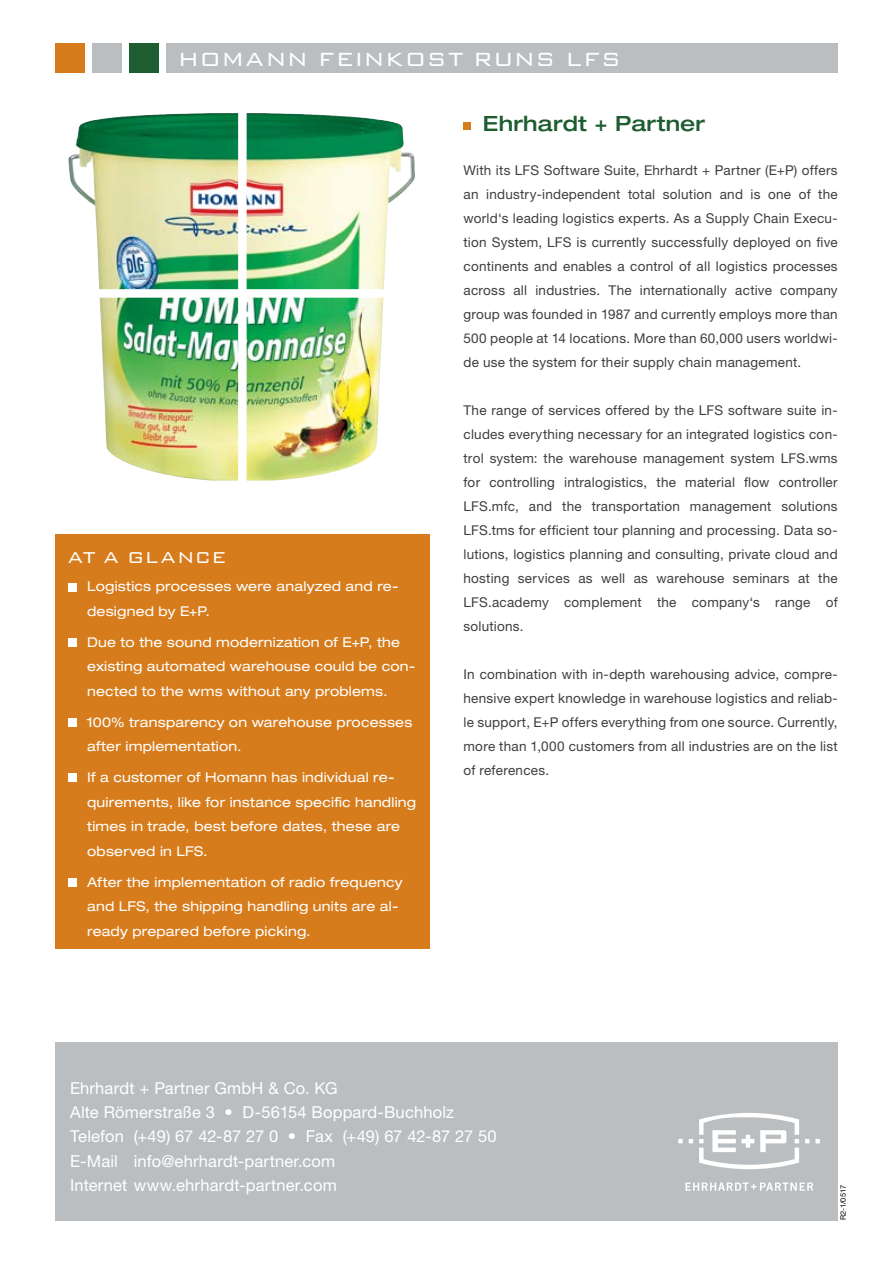
<style>
.page{position:relative;width:893px;height:1263px;background:#fff}
.page>*{position:absolute;margin:0;border:0;box-sizing:border-box;transform-origin:0 0}
.t1{font:300 25.5px "Bank Gothic BT";letter-spacing:.025em;color:#fff}
.t2{font:500 expanded 21px "Helvetica Neue";letter-spacing:.01em;color:#1d5d30}
.t3{font:300 21px "Bank Gothic BT";letter-spacing:.025em;color:#fff}
.t4{font:16.5px/24.3px "Helvetica Neue";letter-spacing:.01em;color:#fff}
.t5{font:13.5px/24px "Helvetica Neue";letter-spacing:.02em;color:#3f3e3e;text-align:justify}
.t6{font:expanded 13.5px/24.5px "Helvetica Neue";letter-spacing:.015em;color:#fff}
.t7{font:7.5px "Helvetica Neue";color:#000}
</style>
<div class="page">
<div style="left:55px;top:43px;width:30px;height:30px;background:#d67c1c"></div>
<div style="left:92px;top:43px;width:30px;height:30px;background:#bbbec0"></div>
<div style="left:129px;top:43px;width:30px;height:30px;background:#1d5d30"></div>
<div style="left:166px;top:43px;width:672px;height:30px;background:#bbbec0"></div>
<div style="left:55px;top:1042px;width:783px;height:178px;background:#bbbec0"></div>
<div style="left:55px;top:534px;width:374px;height:414px;background:#d67c1c"></div>
<div style="left:68px;top:583px;width:9px;height:8px;background:#fff"></div>
<div style="left:68px;top:638px;width:9px;height:9px;background:#fff"></div>
<div style="left:68px;top:718px;width:9px;height:9px;background:#fff"></div>
<div style="left:68px;top:774px;width:9px;height:8px;background:#fff"></div>
<div style="left:68px;top:878px;width:9px;height:8px;background:#fff"></div>
<svg style="left:689px;top:1139px;width:4px;height:4px"></svg>
<svg style="left:678px;top:1139px;width:5px;height:4px"></svg>
<svg style="left:815px;top:1139px;width:5px;height:4px"></svg>
<svg style="left:805px;top:1139px;width:4px;height:4px"></svg>
<svg style="left:699px;top:1113px;width:100px;height:56px"></svg>
<svg style="left:685px;top:1182px;width:128px;height:9px"></svg>
<img style="left:68px;top:113px;width:347px;height:367px">
<img style="left:247px;top:113px;width:165px;height:176px">
<div style="left:463px;top:122px;width:8px;height:8px;background:#d67c1c"></div>
<h1 class="t1" style="left:178px;top:46px;width:445px">HOMANN FEINKOST RUNS LFS</h1>
<h2 class="t3" style="left:68px;top:546px;width:160px">AT A GLANCE</h2>
<p class="t6" style="left:87px;top:574px;width:313px">Logistics processes were analyzed and re&shy;designed by E+P.</p>
<p class="t6" style="left:87px;top:629px;width:330px">Due to the sound modernization of E+P, the existing automated warehouse could be con&shy;nected to the wms without any problems.</p>
<p class="t6" style="left:87px;top:709px;width:327px">100% transparency on warehouse processes after implementation.</p>
<p class="t6" style="left:87px;top:765px;width:330px">If a customer of Homann has individual re&shy;quirements, like for instance specific handling times in trade, best before dates, these are observed in LFS.</p>
<p class="t6" style="left:87px;top:869px;width:317px">After the implementation of radio frequency and LFS, the shipping handling units are al&shy;ready prepared before picking.</p>
<h2 class="t2" style="left:483px;top:111px;width:224px">Ehrhardt + Partner</h2>
<p class="t5" style="left:463px;top:158px;width:376px">With its LFS Software Suite, Ehrhardt + Partner (E+P) offers an industry-independent total solution and is one of the world‘s leading logistics experts. As a Supply Chain Execu&shy;tion System, LFS is currently successfully deployed on five continents and enables a control of all logistics processes across all industries. The internationally active company group was founded in 1987 and currently employs more than 500 people at 14 locations. More than 60,000 users worldwi&shy;de use the system for their supply chain management.</p>
<p class="t5" style="left:463px;top:398px;width:376px">The range of services offered by the LFS software suite in&shy;cludes everything necessary for an integrated logistics con&shy;trol system: the warehouse management system LFS.wms for controlling intralogistics, the material flow controller LFS.mfc, and the transportation management solutions LFS.tms for efficient tour planning and processing. Data so&shy;lutions, logistics planning and consulting, private cloud and hosting services as well as warehouse seminars at the LFS.academy complement the company‘s range of solutions.</p>
<p class="t5" style="left:463px;top:662px;width:376px">In combination with in-depth warehousing advice, compre&shy;hensive expert knowledge in warehouse logistics and reliab&shy;le support, E+P offers everything from one source. Currently, more than 1,000 customers from all industries are on the list of references.</p>
<p class="t4" style="left:70px;top:1075px;width:428px">Ehrhardt + Partner GmbH &amp; Co. KG<br>Alte Römerstraße 3 • D-56154 Boppard-Buchholz Telefon (+49) 67 42-87 27 0 • Fax (+49) 67 42-87 27 50<br>E-Mail info@ehrhardt-partner.com<br>Internet www.ehrhardt-partner.com</p>
<p class="t7" style="left:839px;top:1220px;width:37px;rotate:-90deg">R2-1/0517</p>
</div>
